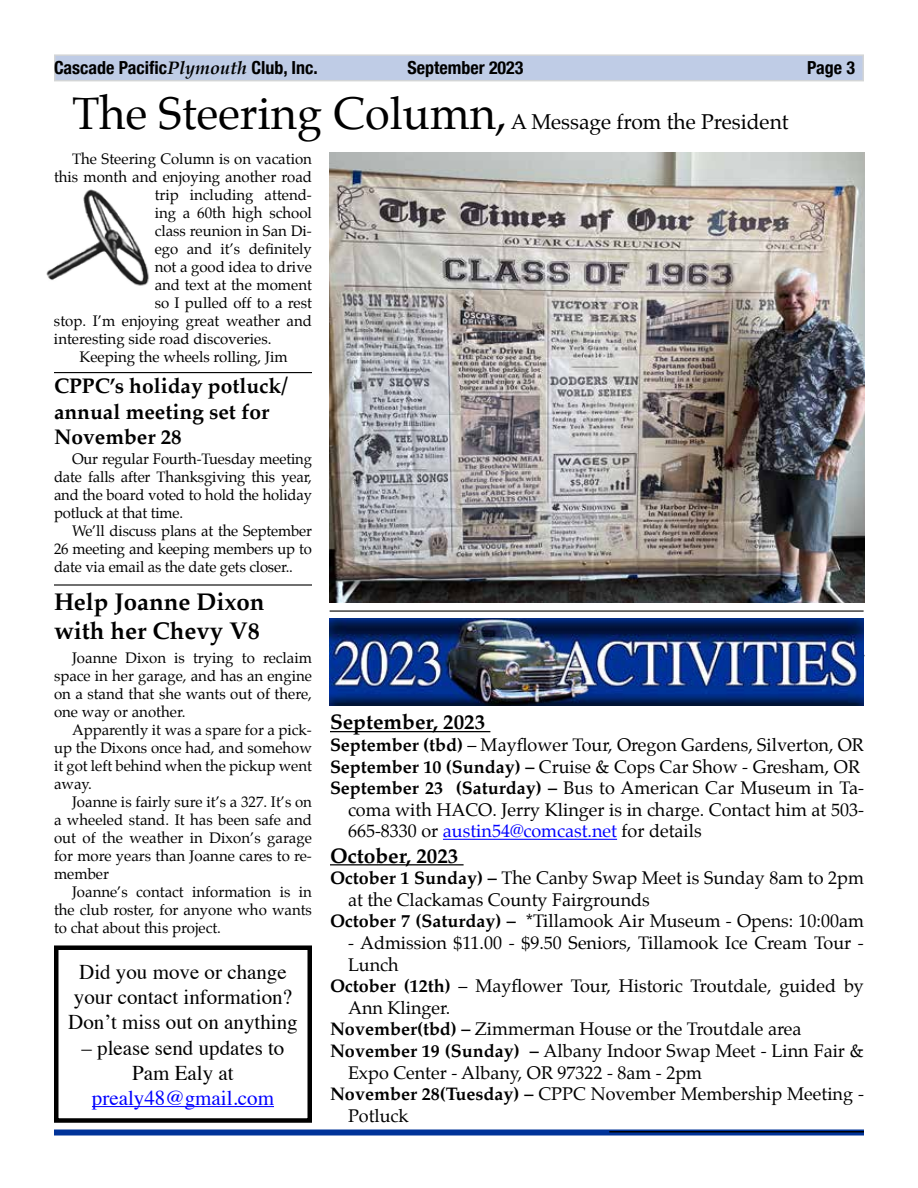
<style>
.page{position:relative;width:918px;height:1188px;background:#fff}
.page>*{position:absolute;margin:0;border:0;box-sizing:border-box;transform-origin:0 0}
.t1{font:700 24px/28.8px "Palatino";color:#000}
.t2{font:21px/25.2px "Times";color:#000;text-align:center}
.t3{font:700 21px/25.2px "Palatino";color:#000}
.t4{font:21px "Palatino";color:#000}
.t5{font:21px "Times";color:#00f}
.t6{font:18px "Palatino";color:#000}
.t7{font:700 condensed 18px "Helvetica Neue";color:#000}
.t8{font:15px/18px "Palatino";color:#000;text-align:justify}
.s1{font-family:"Palatino";font-style:italic;font-stretch:normal}
.s2{font-size:45px}
.s3{font-weight:700}
.s4{color:#00f}
</style>
<div class="page">
<img style="left:46px;top:189px;width:103px;height:97px">
<div style="left:54px;top:54px;width:810px;height:27px;background:#bfcce6;border:2px solid #d3d5d6"></div>
<div style="left:54px;top:1130px;width:810px;height:6px;background:#039"></div>
<hr style="left:609px;top:1131px;width:255px;height:1px;background:#000">
<hr style="left:330px;top:731px;width:160px;height:1px;background:#000">
<hr style="left:443px;top:839px;width:174px;height:1px;background:#00f">
<hr style="left:330px;top:864px;width:134px;height:1px;background:#000">
<img style="left:330px;top:619px;width:534px;height:87px">
<hr style="left:330px;top:611px;width:534px;height:1px;background:#000">
<hr style="left:92px;top:1106px;width:182px;height:1px;background:#00f">
<div style="left:54px;top:945px;width:258px;height:178px;border:4px solid #000"></div>
<img style="left:330px;top:152px;width:534px;height:451px">
<hr style="left:54px;top:372px;width:258px;height:1px;background:#000">
<hr style="left:54px;top:584px;width:258px;height:2px;background:#000">
<p class="t7" style="left:54px;top:53px;width:265px">Cascade Pacific<span class="s1">Plymouth</span> Club, Inc.</p>
<p class="t7" style="left:407px;top:53px;width:118px">September 2023</p>
<p class="t7" style="left:807px;top:53px;width:49px">Page 3</p>
<h2 class="t4" style="left:72px;top:104px;width:718px"><span class="s2">The Steering Column,</span> A Message from the President</h2>
<p class="t8" style="left:72px;top:150px;width:242px">The Steering Column is on vacation</p>
<p class="t8" style="left:54px;top:168px;width:260px">this month and enjoying another road</p>
<p class="t8" style="left:155px;top:186px;width:159px">trip including attend-</p>
<p class="t8" style="left:155px;top:204px;width:159px">ing a 60th high school</p>
<p class="t8" style="left:155px;top:222px;width:159px">class reunion in San Di-</p>
<p class="t8" style="left:155px;top:240px;width:159px">ego and it’s definitely</p>
<p class="t8" style="left:155px;top:258px;width:159px">not a good idea to drive</p>
<p class="t8" style="left:155px;top:276px;width:159px">and text at the moment</p>
<p class="t8" style="left:155px;top:294px;width:159px">so I pulled off to a rest</p>
<p class="t8" style="left:54px;top:312px;width:260px">stop. I’m enjoying great weather and</p>
<p class="t8" style="left:54px;top:330px;width:219px">interesting side road discoveries.</p>
<p class="t8" style="left:79px;top:348px;width:210px">Keeping the wheels rolling, Jim</p>
<h2 class="t3" style="left:54px;top:373px;width:235px">CPPC’s holiday potluck/ annual meeting set for<br>November 28</h2>
<p class="t8" style="left:54px;top:449px;width:260px;text-indent:18px">Our regular Fourth-Tuesday meeting date falls after Thanksgiving this year, and the board voted to hold the holiday potluck at that time.</p>
<p class="t8" style="left:54px;top:521px;width:260px;text-indent:18px">We’ll discuss plans at the September 26 meeting and keeping members up to date via email as the date gets closer..</p>
<h1 class="t1" style="left:54px;top:587px;width:212px">Help Joanne Dixon with her Chevy V8</h1>
<p class="t8" style="left:54px;top:648px;width:260px;text-indent:18px">Joanne Dixon is trying to reclaim space in her garage, and has an engine on a stand that she wants out of there, one way or another.</p>
<p class="t8" style="left:54px;top:720px;width:260px;text-indent:18px">Apparently it was a spare for a pick&shy;up the Dixons once had, and somehow it got left behind when the pickup went away.</p>
<p class="t8" style="left:54px;top:792px;width:260px;text-indent:18px">Joanne is fairly sure it’s a 327. It’s on a wheeled stand. It has been safe and out of the weather in Dixon’s garage for more years than Joanne cares to re&shy;member</p>
<p class="t8" style="left:54px;top:882px;width:260px;text-indent:18px">Joanne’s contact information is in the club roster, for anyone who wants to chat about this project.</p>
<h2 class="t2" style="left:68px;top:958px;width:231px">Did you move or change your contact information?<br>Don’t miss out on anything</h2>
<h2 class="t2" style="left:82px;top:1033px;width:204px">– please send updates to<br>Pam Ealy at</h2>
<h2 class="t5" style="left:92px;top:1078px;width:184px">prealy48@gmail.com</h2>
<h2 class="t3" style="left:330px;top:709px;width:157px">September, 2023</h2>
<p class="t6" style="left:330px;top:730px;width:536px"><span class="s3">September (tbd)</span> – Mayflower Tour, Oregon Gardens, Silverton, OR</p>
<p class="t6" style="left:330px;top:752px;width:532px"><span class="s3">September 10 (Sunday) –</span> Cruise &amp; Cops Car Show - Gresham, OR</p>
<p class="t6" style="left:330px;top:773px;width:536px"><span class="s3">September 23 (Saturday) –</span> Bus to American Car Museum in Ta-</p>
<p class="t6" style="left:348px;top:795px;width:518px">coma with HACO. Jerry Klinger is in charge. Contact him at 503-</p>
<p class="t6" style="left:348px;top:816px;width:355px">665-8330 or <span class="s4">austin54@comcast.net</span> for details</p>
<h2 class="t3" style="left:330px;top:842px;width:130px">October, 2023</h2>
<p class="t6" style="left:330px;top:863px;width:535px"><span class="s3">October 1 Sunday) –</span> The Canby Swap Meet is Sunday 8am to 2pm</p>
<p class="t6" style="left:348px;top:885px;width:303px">at the Clackamas County Fairgrounds</p>
<p class="t6" style="left:330px;top:906px;width:536px"><span class="s3">October 7 (Saturday) –</span> *Tillamook Air Museum - Opens: 10:00am</p>
<p class="t6" style="left:348px;top:928px;width:517px">- Admission $11.00 - $9.50 Seniors, Tillamook Ice Cream Tour -</p>
<p class="t6" style="left:348px;top:950px;width:52px">Lunch</p>
<p class="t6" style="left:330px;top:971px;width:535px"><span class="s3">October (12th)</span> – Mayflower Tour, Historic Troutdale, guided by</p>
<p class="t6" style="left:348px;top:993px;width:104px">Ann Klinger.</p>
<p class="t6" style="left:330px;top:1014px;width:473px"><span class="s3">November(tbd) –</span> Zimmerman House or the Troutdale area</p>
<p class="t6" style="left:330px;top:1036px;width:535px"><span class="s3">November 19 (Sunday) –</span> Albany Indoor Swap Meet - Linn Fair &amp;</p>
<p class="t6" style="left:348px;top:1058px;width:356px">Expo Center - Albany, OR 97322 - 8am - 2pm</p>
<p class="t6" style="left:330px;top:1079px;width:536px"><span class="s3">November 28(Tuesday) –</span> CPPC November Membership Meeting -</p>
<p class="t6" style="left:348px;top:1101px;width:62px">Potluck</p>
</div>
